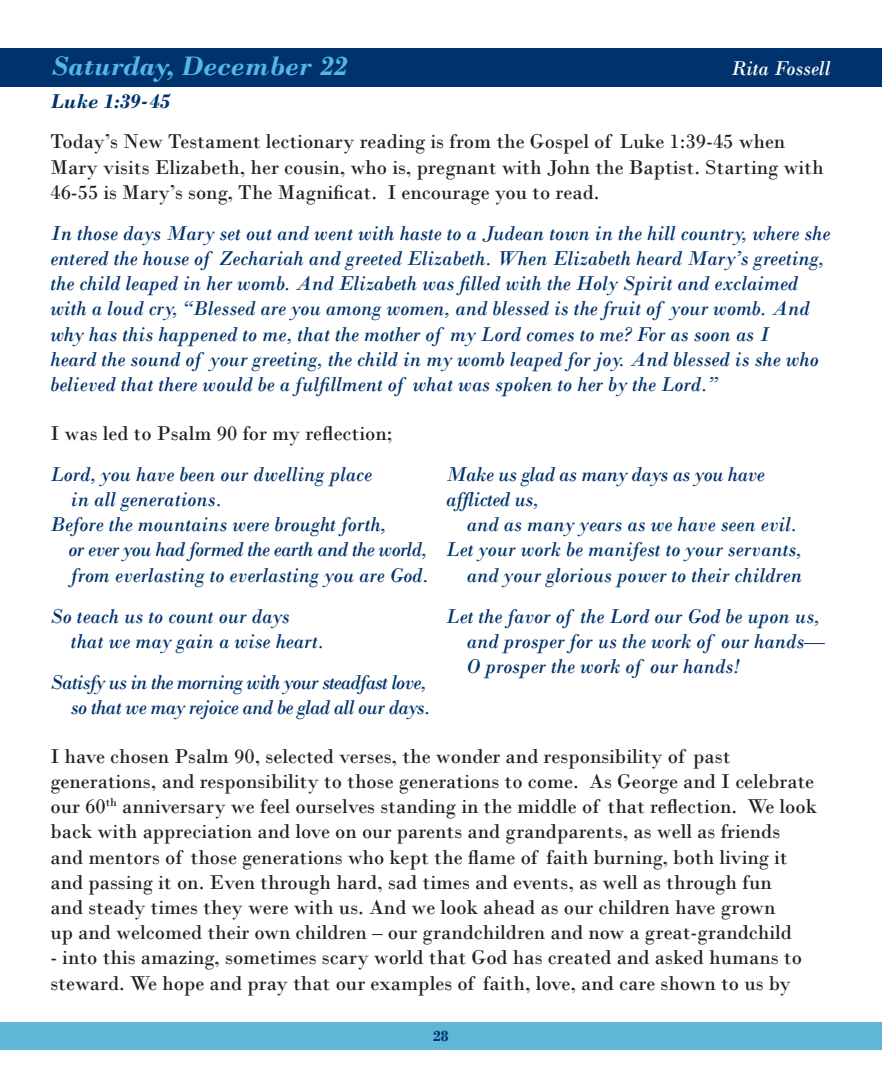
<style>
.page{position:relative;width:882px;height:1071px;background:#fff}
.page>*{position:absolute;margin:0;border:0;box-sizing:border-box;transform-origin:0 0}
.Body{font:italic 700 28px "Bodoni";color:#56b7e7}
.scripture{font:italic 21px/25.2px "Bodoni";color:#00336e}
.Body-2{font:21px/25.2px "Bodoni";color:#231f20}
.scripture-2{font:21px/25.2px "Bodoni";color:#231f20}
.scripture-3{font:italic 21px/25.2px "Bodoni";letter-spacing:-.04em;color:#00336e;text-align:right}
.scripture-4{font:italic 21px "Bodoni";letter-spacing:-.02em;color:#00336e}
.scripture-5{font:italic 21px "Bodoni";letter-spacing:-.03em;color:#00336e}
.Body-3{font:italic 21px "Bodoni";color:#fff}
.Body-4{font:italic 700 21px "Bodoni";color:#00336e}
.t1{font:700 15.75px "Bodoni";color:#00336e}
</style>
<div class="page">
<div style="left:0;top:1022px;width:882px;height:27px;background:#5eb7d5"></div>
<div style="left:0;top:49px;width:882px;height:38px;background:#00336e"></div>
<p class="Body" style="left:50px;top:49px;width:298px">Saturday, December 22</p>
<p class="Body-3" style="left:731px;top:56px;width:100px">Rita Fossell</p>
<p class="Body-4" style="left:50px;top:88px;width:121px">Luke 1:39-45</p>
<p class="scripture-2" style="left:50px;top:129px;width:775px">Today’s New Testament lectionary reading is from the Gospel of Luke 1:39-45 when<br>Mary visits Elizabeth, her cousin, who is, pregnant with John the Baptist. Starting with<br>46-55 is Mary’s song, The Magnificat. I encourage you to read.</p>
<p class="scripture" style="left:50px;top:220px;width:782px">In those days Mary set out and went with haste to a Judean town in the hill country, where she entered the house of Zechariah and greeted Elizabeth. When Elizabeth heard Mary’s greeting, the child leaped in her womb. And Elizabeth was filled with the Holy Spirit and exclaimed with a loud cry, “Blessed are you among women, and blessed is the fruit of your womb. And why has this happened to me, that the mother of my Lord comes to me? For as soon as I<br>heard the sound of your greeting, the child in my womb leaped for joy. And blessed is she who believed that there would be a fulfillment of what was spoken to her by the Lord.”</p>
<p class="Body-2" style="left:50px;top:421px;width:344px">I was led to Psalm 90 for my reflection;</p>
<p class="scripture" style="left:50px;top:461px;width:323px">Lord, you have been our dwelling place</p>
<p class="scripture" style="left:71px;top:487px;width:153px">in all generations.</p>
<p class="scripture" style="left:50px;top:512px;width:337px">Before the mountains were brought forth,</p>
<p class="scripture-5" style="left:68px;top:537px;width:360px">or ever you had formed the earth and the world,</p>
<p class="scripture" style="left:71px;top:562px;width:360px">from everlasting to everlasting you are God.</p>
<p class="scripture" style="left:71px;top:603px;width:255px;text-indent:-21px">So teach us to count our days that we may gain a wise heart.</p>
<p class="scripture-3" style="left:50px;top:669px;width:382px">Satisfy us in the morning with your steadfast love, so that we may rejoice and be glad all our days.</p>
<p class="scripture-4" style="left:446px;top:462px;width:320px">Make us glad as many days as you have</p>
<p class="scripture-4" style="left:446px;top:487px;width:94px">afflicted us,</p>
<p class="scripture" style="left:467px;top:512px;width:332px">and as many years as we have seen evil.</p>
<p class="scripture" style="left:446px;top:537px;width:357px">Let your work be manifest to your servants,</p>
<p class="scripture" style="left:467px;top:562px;width:337px">and your glorious power to their children</p>
<p class="scripture" style="left:467px;top:603px;width:360px;text-indent:-21px">Let the favor of the Lord our God be upon us, and prosper for us the work of our hands—<br>O prosper the work of our hands!</p>
<p class="Body-2" style="left:50px;top:743px;width:768px">I have chosen Psalm 90, selected verses, the wonder and responsibility of past generations, and responsibility to those generations to come. As George and I celebrate our 60<sup>th</sup> anniversary we feel ourselves standing in the middle of that reflection. We look back with appreciation and love on our parents and grandparents, as well as friends and mentors of those generations who kept the flame of faith burning, both living it and passing it on. Even through hard, sad times and events, as well as through fun<br>and steady times they were with us. And we look ahead as our children have grown<br>up and welcomed their own children – our grandchildren and now a great-grandchild</p>
<p class="Body-2" style="left:50px;top:945px;width:753px">- into this amazing, sometimes scary world that God has created and asked humans to steward. We hope and pray that our examples of faith, love, and care shown to us by</p>
<p class="t1" style="left:433px;top:1026px;width:17px">28</p>
</div>
